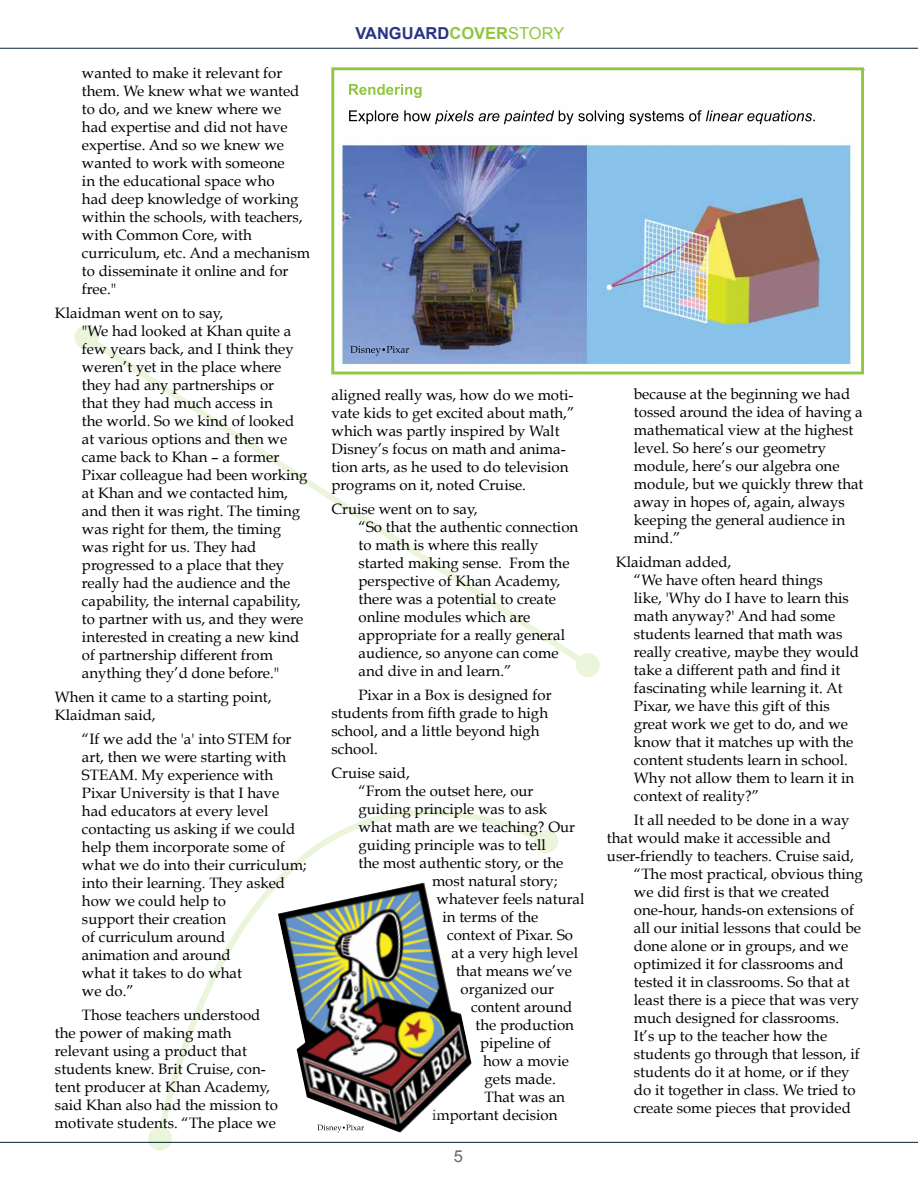
<style>
.page{position:relative;width:918px;height:1188px;background:#fff}
.page>*{position:absolute;margin:0;border:0;box-sizing:border-box;transform-origin:0 0}
.t1{font:700 16.5px "Arial";color:#2b3486}
.t2{font:16.5px "Arial";color:#5f6c71}
.t3{font:15px/18px "Book Antiqua";color:#000}
.s1{color:#90c73e}
.s2{font-weight:400;color:#90c73e}
.s3{color:#fff}
</style>
<div class="page">
<svg style="left:155px;top:809px;width:399px;height:333px"></svg>
<svg style="left:148px;top:1127px;width:24px;height:24px"></svg>
<div style="left:534px;top:829px;width:24px;height:24px;background:#ebf5dc;border-radius:50%"></div>
<svg style="left:78px;top:329px;width:518px;height:344px"></svg>
<div style="left:75px;top:326px;width:24px;height:24px;background:#ebf5dc;border-radius:50%"></div>
<div style="left:576px;top:653px;width:24px;height:24px;background:#ebf5dc;border-radius:50%"></div>
<hr style="left:0;top:48px;width:918px;height:1px;background:#00232f">
<hr style="left:0;top:1142px;width:918px;height:1px;background:#00232f">
<hr style="left:607px;top:69px;width:258px;height:1px;background:#99b6e0">
<img style="left:338px;top:124px;width:516px;height:246px">
<div style="left:331px;top:67px;width:533px;height:307px;border:3px solid #90c73e"></div>
<svg style="left:349px;top:110px;width:466px;height:14px"></svg>
<svg style="left:349px;top:84px;width:73px;height:14px"></svg>
<svg style="left:350px;top:346px;width:59px;height:10px"></svg>
<svg style="left:267px;top:880px;width:208px;height:259px"></svg>
<img style="left:278px;top:914px;width:127px;height:219px">
<svg style="left:317px;top:1125px;width:47px;height:7px"></svg>
<p class="t3" style="left:82px;top:64px;width:229px">wanted to make it relevant for them. We knew what we wanted to do, and we knew where we had expertise and did not have expertise. And so we knew we wanted to work with someone<br>in the educational space who<br>had deep knowledge of working within the schools, with teachers, with Common Core, with curriculum, etc. And a mechanism to disseminate it online and for free."</p>
<p class="t3" style="left:82px;top:304px;width:227px;text-indent:-27px">Klaidman went on to say,<br>"We had looked at Khan quite a few years back, and I think they weren’t yet in the place where they had any partnerships or<br>that they had much access in<br>the world. So we kind of looked at various options and then we came back to Khan – a former<br>Pixar colleague had been working at Khan and we contacted him, and then it was right. The timing was right for them, the timing was right for us. They had progressed to a place that they really had the audience and the capability, the internal capability, to partner with us, and they were interested in creating a new kind of partnership different from anything they’d done before."</p>
<p class="t3" style="left:55px;top:688px;width:218px">When it came to a starting point,<br>Klaidman said,</p>
<p class="t3" style="left:82px;top:730px;width:226px">“If we add the 'a' into STEM for art, then we were starting with<br>STEAM. My experience with<br>Pixar University is that I have had educators at every level contacting us asking if we could help them incorporate some of what we do into their curriculum; into their learning. They asked how we could help to<br>support their creation<br>of curriculum around<br>animation and around<br>what it takes to do what<br>we do.”</p>
<p class="t3" style="left:55px;top:1006px;width:225px;text-indent:27px">Those teachers understood the power of making math relevant using a product that students knew. Brit Cruise, con&shy;tent producer at Khan Academy, said Khan also had the mission to motivate students. “The place we</p>
<p class="t1" style="left:355px;top:22px;width:211px">VANGUARD<span class="s1">COVER</span><span class="s2">STORY</span></p>
<p class="t3" style="left:332px;top:386px;width:245px">aligned really was, how do we moti&shy;vate kids to get excited about math,” which was partly inspired by Walt Disney’s focus on math and anima&shy;tion arts, as he used to do television programs on it, noted Cruise.</p>
<p class="t3" style="left:359px;top:500px;width:221px;text-indent:-27px">Cruise went on to say,<br>“So that the authentic connection to math is where this really started making sense. From the perspective of Khan Academy, there was a potential to create online modules which are appropriate for a really general audience, so anyone can come and dive in and learn.”</p>
<p class="t3" style="left:332px;top:686px;width:222px;text-indent:27px">Pixar in a Box is designed for students from fifth grade to high school, and a little beyond high school.</p>
<p class="t3" style="left:332px;top:764px;width:80px">Cruise said,</p>
<p class="t3" style="left:359px;top:782px;width:176px">“From the outset here, our</p>
<p class="t3" style="left:359px;top:800px;width:190px">guiding principle was to ask</p>
<p class="t3" style="left:359px;top:818px;width:218px">what math are we teaching? Our</p>
<p class="t3" style="left:359px;top:836px;width:189px">guiding principle was to tell</p>
<p class="t3" style="left:359px;top:854px;width:206px">the most authentic story, or the</p>
<p class="t3" style="left:432px;top:872px;width:127px">most natural story;</p>
<p class="t3" style="left:437px;top:890px;width:149px">whatever feels natural</p>
<p class="t3" style="left:443px;top:908px;width:97px">in terms of the</p>
<p class="t3" style="left:447px;top:926px;width:128px">context of Pixar. So</p>
<p class="t3" style="left:452px;top:944px;width:128px">at a very high level</p>
<p class="t3" style="left:456px;top:962px;width:118px">that means we’ve</p>
<p class="t3" style="left:461px;top:980px;width:95px">organized our</p>
<p class="t3" style="left:471px;top:998px;width:103px">content around</p>
<p class="t3" style="left:476px;top:1016px;width:100px">the production</p>
<p class="t3" style="left:480px;top:1034px;width:73px">pipeline of</p>
<p class="t3" style="left:483px;top:1052px;width:87px">how a movie</p>
<p class="t3" style="left:485px;top:1070px;width:73px">gets made.</p>
<p class="t3" style="left:485px;top:1088px;width:82px">That was an</p>
<p class="t3" style="left:432px;top:1106px;width:127px">important decision</p>
<p class="t2" style="left:454px;top:1146px;width:36px">5 <span class="s3">5</span></p>
<p class="t3" style="left:634px;top:385px;width:231px">because at the beginning we had tossed around the idea of having a mathematical view at the highest level. So here’s our geometry module, here’s our algebra one module, but we quickly threw that away in hopes of, again, always keeping the general audience in mind.”</p>
<p class="t3" style="left:634px;top:553px;width:227px;text-indent:-18px">Klaidman added,<br>“We have often heard things<br>like, 'Why do I have to learn this math anyway?' And had some students learned that math was really creative, maybe they would take a different path and find it fascinating while learning it. At<br>Pixar, we have this gift of this great work we get to do, and we know that it matches up with the content students learn in school.<br>Why not allow them to learn it in context of reality?”</p>
<p class="t3" style="left:634px;top:811px;width:217px">It all needed to be done in a way</p>
<p class="t3" style="left:607px;top:829px;width:225px">that would make it accessible and</p>
<p class="t3" style="left:607px;top:847px;width:249px">user-friendly to teachers. Cruise said,</p>
<p class="t3" style="left:634px;top:865px;width:230px">“The most practical, obvious thing</p>
<p class="t3" style="left:634px;top:883px;width:197px">we did first is that we created</p>
<p class="t3" style="left:634px;top:901px;width:222px">one-hour, hands-on extensions of</p>
<p class="t3" style="left:634px;top:919px;width:228px">all our initial lessons that could be</p>
<p class="t3" style="left:634px;top:937px;width:216px">done alone or in groups, and we</p>
<p class="t3" style="left:634px;top:955px;width:211px">optimized it for classrooms and</p>
<p class="t3" style="left:634px;top:973px;width:217px">tested it in classrooms. So that at</p>
<p class="t3" style="left:634px;top:991px;width:227px">least there is a piece that was very</p>
<p class="t3" style="left:634px;top:1009px;width:207px">much designed for classrooms.</p>
<p class="t3" style="left:634px;top:1027px;width:195px">It’s up to the teacher how the</p>
<p class="t3" style="left:634px;top:1045px;width:227px">students go through that lesson, if</p>
<p class="t3" style="left:634px;top:1063px;width:217px">students do it at home, or if they</p>
<p class="t3" style="left:634px;top:1081px;width:223px">do it together in class. We tried to</p>
<p class="t3" style="left:634px;top:1099px;width:219px">create some pieces that provided</p>
</div>
